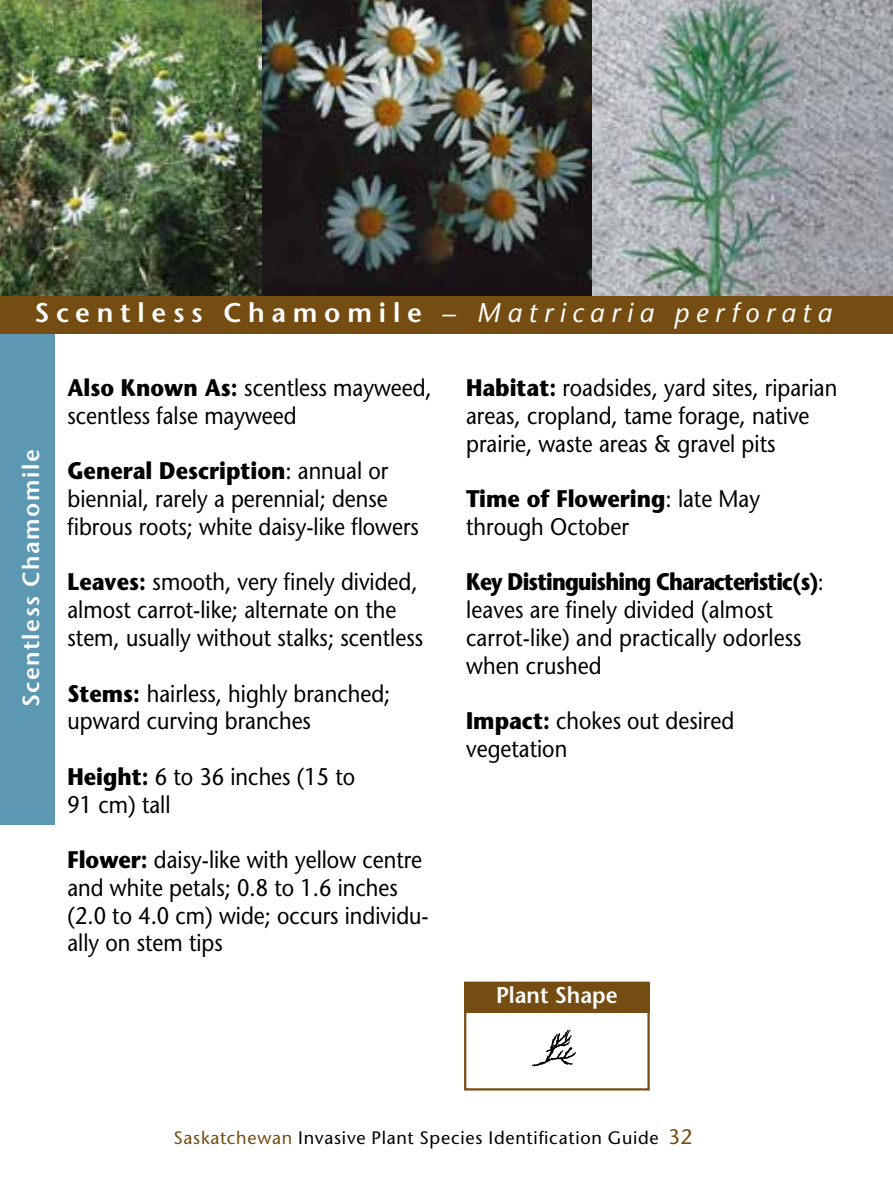
<style>
.page{position:relative;width:893px;height:1191px;background:#fff}
.page>*{position:absolute;margin:0;border:0;box-sizing:border-box;transform-origin:0 0}
.t1{font:italic 27px "Stone Sans";letter-spacing:.245em;color:#fff}
.t2{font:24px/27.6px "Stone Sans";color:#000;scale:.9 1}
.t3{font:24px/27.6px "Stone Sans";color:#000;scale:.87 1}
.t4{font:600 23.4px "Stone Sans";letter-spacing:.065em;color:#fff}
.t5{font:600 22.8px "Stone Sans";color:#fff;scale:.96 1}
.t6{font:18px "Stone Sans";letter-spacing:.04em;color:#000}
.s1{font-weight:600;font-style:normal}
.s2{font-style:normal}
.s3{font-weight:700}
.s4{color:#754d12}
.s5{font-size:21px;color:#754d12}
</style>
<div class="page">
<div style="left:0;top:331px;width:54px;height:494px;background:#5c98b1"></div>
<img style="left:262px;top:0;width:631px;height:296px">
<img style="left:0;top:0;width:262px;height:296px">
<div style="left:0;top:296px;width:893px;height:38px;background:#754d12"></div>
<svg style="left:532px;top:1029px;width:44px;height:38px"></svg>
<div style="left:464px;top:981px;width:186px;height:109px;border:2px solid #754d12"></div>
<div style="left:464px;top:981px;width:186px;height:31px;background:#754d12"></div>
<p class="t1" style="left:34px;top:297px;width:799px"><span class="s1">Scentless Chamomile</span> <span class="s2">–</span> Matricaria perforata</p>
<p class="t4" style="left:17px;top:707px;width:259px;rotate:-90deg">Scentless Chamomile</p>
<p class="t2" style="left:68px;top:374px;width:406px"><span class="s3">Also Known As:</span> scentless mayweed, scentless false mayweed</p>
<p class="t2" style="left:68px;top:457px;width:392px"><span class="s3">General Description</span>: annual or biennial, rarely a perennial; dense fibrous roots; white daisy-like flowers</p>
<p class="t2" style="left:68px;top:568px;width:397px"><span class="s3">Leaves:</span> smooth, very finely divided, almost carrot-like; alternate on the stem, usually without stalks; scentless</p>
<p class="t2" style="left:68px;top:679px;width:360px"><span class="s3">Stems:</span> hairless, highly branched; upward curving branches</p>
<p class="t2" style="left:68px;top:762px;width:321px"><span class="s3">Height:</span> 6 to 36 inches (15 to<br>91 cm) tall</p>
<p class="t2" style="left:68px;top:846px;width:403px"><span class="s3">Flower:</span> daisy-like with yellow centre and white petals; 0.8 to 1.6 inches (2.0 to 4.0 cm) wide; occurs individu&shy;ally on stem tips</p>
<p class="t2" style="left:466px;top:374px;width:414px"><span class="s3">Habitat:</span> roadsides, yard sites, riparian areas, cropland, tame forage, native prairie, waste areas &amp; gravel pits</p>
<p class="t2" style="left:466px;top:485px;width:328px"><span class="s3">Time of Flowering</span>: late May through October</p>
<p class="t3" style="left:466px;top:568px;width:413px"><span class="s3">Key Distinguishing Characteristic(s)</span>: leaves are finely divided (almost carrot-like) and practically odorless when crushed</p>
<p class="t2" style="left:466px;top:707px;width:299px"><span class="s3">Impact:</span> chokes out desired vegetation</p>
<p class="t5" style="left:496px;top:981px;width:128px">Plant Shape</p>
<p class="t6" style="left:173px;top:1126px;width:521px"><span class="s4">Saskatchewan</span> Invasive Plant Species Identification Guide <span class="s5">32</span></p>
</div>
